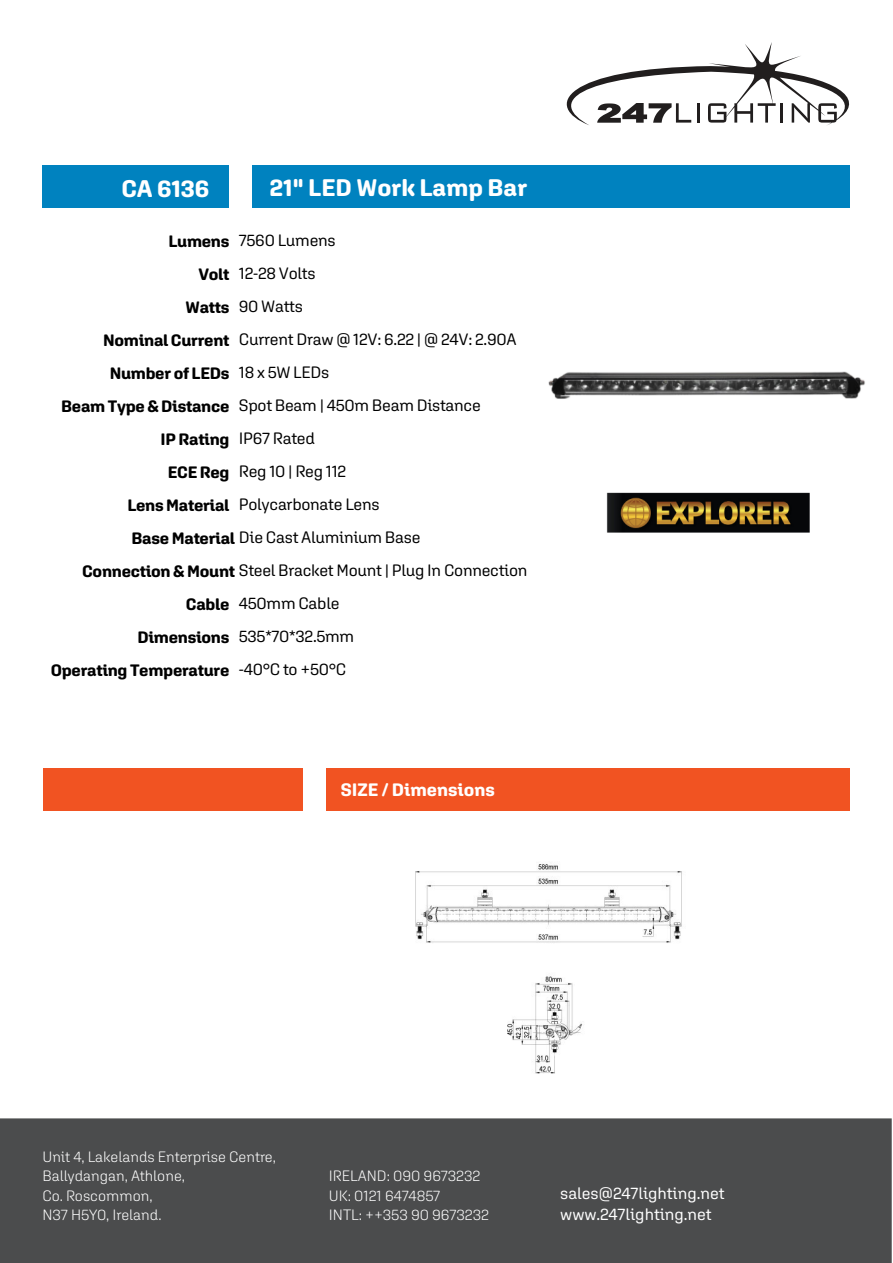
<style>
.page{position:relative;width:893px;height:1263px;background:#fff}
.page>*{position:absolute;margin:0;border:0;box-sizing:border-box;transform-origin:0 0}
.t1{font:700 24px "Aglet Sans";color:#fff}
.t2{font:700 18px "Aglet Sans";color:#fff}
.t3{font:16.5px/33px "Aglet Sans";letter-spacing:-.015em;color:#000}
.t4{font:700 16.5px "Aglet Sans";letter-spacing:-.015em;color:#000}
.t5{font:16.5px/21px "Aglet Sans";color:#fff}
.t6{font:300 15px/19.5px "Aglet Sans";color:#fff}
.s1{font-weight:700}
</style>
<div class="page">
<div style="left:0;top:1118px;width:892px;height:145px;background:#4b4c4d"></div>
<div style="left:42px;top:166px;width:186px;height:42px;background:#0082bf"></div>
<div style="left:252px;top:166px;width:598px;height:42px;background:#0082bf"></div>
<svg style="left:566px;top:42px;width:284px;height:83px"></svg>
<div style="left:43px;top:768px;width:259px;height:43px;background:#f15322"></div>
<div style="left:326px;top:768px;width:524px;height:43px;background:#f15322"></div>
<img style="left:548px;top:371px;width:317px;height:162px">
<img style="left:415px;top:864px;width:267px;height:210px">
<h1 class="t1" style="left:122px;top:174px;width:89px">CA 6136</h1>
<h1 class="t1" style="left:270px;top:173px;width:259px">21" LED Work Lamp Bar</h1>
<p class="t3" style="left:239px;top:224px;width:279px">7560 Lumens<br>12-28 Volts<br>90 Watts<br>Current Draw @ 12V: 6.22 | @ 24V: 2.90A<br>18 x 5W LEDs<br>Spot Beam | 450m Beam Distance<br>IP67 Rated<br>Reg 10 | Reg 112<br>Polycarbonate Lens</p>
<p class="t4" style="left:168px;top:231px;width:63px">Lumens</p>
<p class="t4" style="left:198px;top:264px;width:33px">Volt</p>
<p class="t4" style="left:186px;top:297px;width:45px">Watts</p>
<p class="t4" style="left:103px;top:330px;width:128px">Nominal Current</p>
<p class="t4" style="left:110px;top:363px;width:121px">Number of LEDs</p>
<p class="t4" style="left:61px;top:396px;width:170px">Beam Type &amp; Distance</p>
<p class="t4" style="left:161px;top:429px;width:70px">IP Rating</p>
<p class="t4" style="left:168px;top:462px;width:63px">ECE Reg</p>
<p class="t4" style="left:127px;top:495px;width:104px">Lens Material</p>
<p class="t3" style="left:132px;top:521px;width:290px"><span class="s1">Base Material</span> Die Cast Aluminium Base</p>
<p class="t3" style="left:82px;top:553px;width:447px"><span class="s1">Connection &amp; Mount</span> Steel Bracket Mount | Plug In Connection</p>
<p class="t4" style="left:186px;top:594px;width:45px">Cable</p>
<p class="t4" style="left:137px;top:627px;width:94px">Dimensions</p>
<p class="t4" style="left:51px;top:660px;width:180px">Operating Temperature</p>
<p class="t3" style="left:239px;top:586px;width:117px">450mm Cable<br>535*70*32.5mm -40°C to +50°C</p>
<p class="t2" style="left:341px;top:778px;width:156px">SIZE / Dimensions</p>
<p class="t6" style="left:43px;top:1147px;width:235px">Unit 4, Lakelands Enterprise Centre,<br>Ballydangan, Athlone,<br>Co. Roscommon,<br>N37 H5Y0, Ireland.</p>
<p class="t6" style="left:329px;top:1166px;width:162px">IRELAND: 090 9673232<br>UK: 0121 6474857<br>INTL: ++353 90 9673232</p>
<p class="t5" style="left:560px;top:1183px;width:166px">sales@247lighting.net www.247lighting.net</p>
</div>
